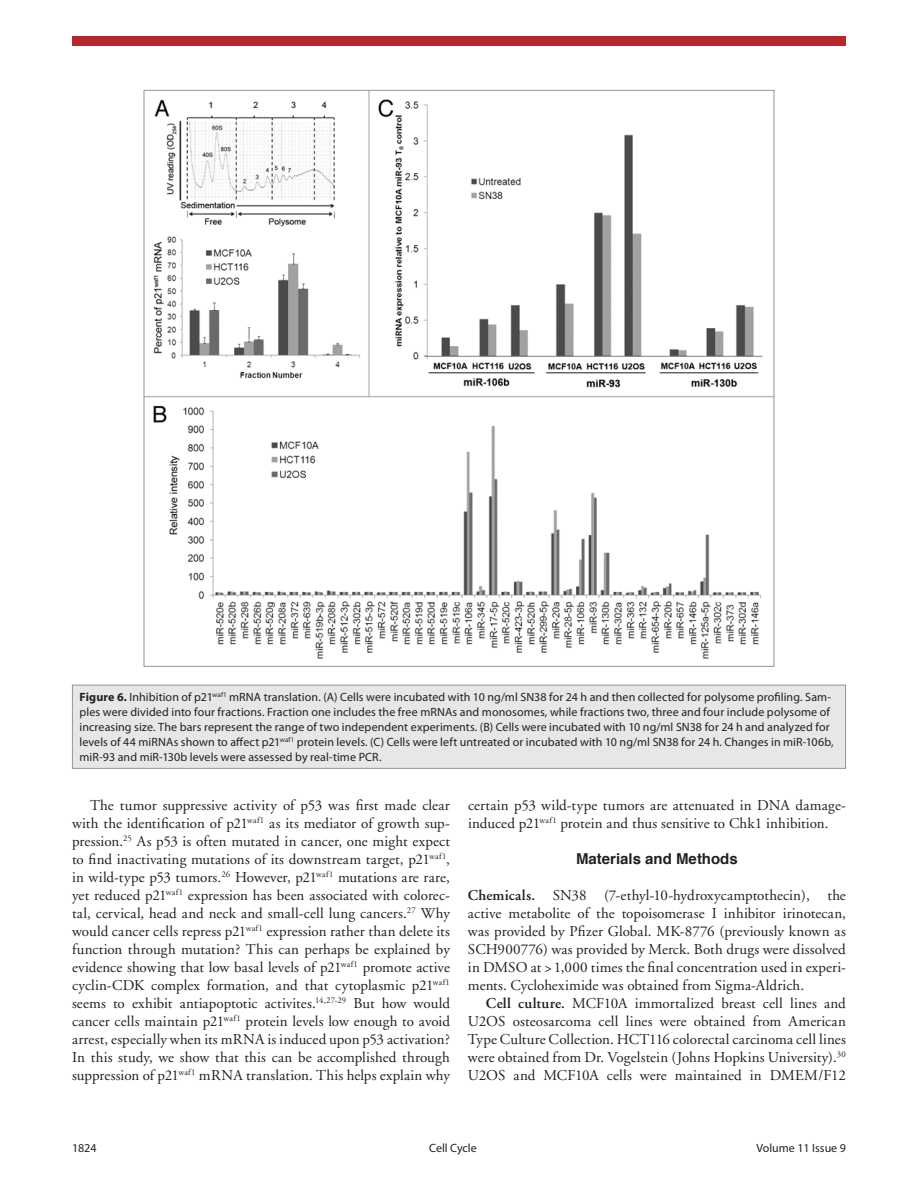
<style>
.page{position:relative;width:918px;height:1188px;background:#fff}
.page>*{position:absolute;margin:0;border:0;box-sizing:border-box;transform-origin:0 0}
.t1{font:15px/18px "Adobe Garamond";letter-spacing:.005em;color:#231f20;text-align:justify}
.t2{font:700 15px "Helvetica";color:#231f20}
.t3{font:12px/15px "Myriad Pro";letter-spacing:.005em;color:#231f20}
.s1{font-weight:700}
.s2{font-weight:600}
</style>
<div class="page">
<div style="left:72px;top:36px;width:774px;height:10px;background:#b7262b"></div>
<div style="left:72px;top:685px;width:774px;height:83px;background:#e6e7e9"></div>
<div style="left:72px;top:685px;width:774px;height:84px;border:1px solid #939598"></div>
<img style="left:146px;top:92px;width:626px;height:567px">
<p class="t3" style="left:80px;top:690px;width:756px"><span class="s1">Figure 6.</span> Inhibition of p21<sup>waf1</sup> mRNA translation. (A) Cells were incubated with 10 ng/ml SN38 for 24 h and then collected for polysome profiling. Sam&shy;ples were divided into four fractions. Fraction one includes the free mRNAs and monosomes, while fractions two, three and four include polysome of increasing size. The bars represent the range of two independent experiments. (B) Cells were incubated with 10 ng/ml SN38 for 24 h and analyzed for levels of 44 miRNAs shown to affect p21<sup>waf1</sup> protein levels. (C) Cells were left untreated or incubated with 10 ng/ml SN38 for 24 h. Changes in miR-106b, miR-93 and miR-130b levels were assessed by real-time PCR.</p>
<p class="t1" style="left:72px;top:797px;width:380px;text-indent:18px">The tumor suppressive activity of p53 was first made clear with the identification of p21<sup>waf1</sup> as its mediator of growth sup&shy;pression.<sup>25</sup> As p53 is often mutated in cancer, one might expect to find inactivating mutations of its downstream target, p21<sup>waf1</sup>, in wild-type p53 tumors.<sup>26</sup> However, p21<sup>waf1</sup> mutations are rare, yet reduced p21<sup>waf1</sup> expression has been associated with colorec&shy;tal, cervical, head and neck and small-cell lung cancers.<sup>27</sup> Why would cancer cells repress p21<sup>waf1</sup> expression rather than delete its function through mutation? This can perhaps be explained by evidence showing that low basal levels of p21<sup>waf1</sup> promote active cyclin-CDK complex formation, and that cytoplasmic p21<sup>waf1 </sup>seems to exhibit antiapoptotic activites.<sup>14,27-29</sup> But how would cancer cells maintain p21<sup>waf1</sup> protein levels low enough to avoid arrest, especially when its mRNA is induced upon p53 activation?<br>In this study, we show that this can be accomplished through suppression of p21<sup>waf1</sup> mRNA translation. This helps explain why</p>
<p class="t1" style="left:468px;top:797px;width:379px">certain p53 wild-type tumors are attenuated in DNA damage&shy;induced p21<sup>waf1</sup> protein and thus sensitive to Chk1 inhibition.</p>
<p class="t2" style="left:576px;top:847px;width:163px">Materials and Methods</p>
<p class="t1" style="left:468px;top:887px;width:379px"><span class="s2">Chemicals.</span> SN38 (7-ethyl-10-hydroxycamptothecin), the active metabolite of the topoisomerase I inhibitor irinotecan, was provided by Pfizer Global. MK-8776 (previously known as SCH900776) was provided by Merck. Both drugs were dissolved in DMSO at &gt;1,000 times the final concentration used in experi&shy;ments. Cycloheximide was obtained from Sigma-Aldrich.</p>
<p class="t1" style="left:468px;top:995px;width:380px;text-indent:18px"><span class="s2">Cell culture.</span> MCF10A immortalized breast cell lines and U2OS osteosarcoma cell lines were obtained from American Type Culture Collection. HCT116 colorectal carcinoma cell lines were obtained from Dr. Vogelstein (Johns Hopkins University).<sup>30<br></sup>U2OS and MCF10A cells were maintained in DMEM/F12</p>
<p class="t3" style="left:72px;top:1140px;width:26px">1824</p>
<p class="t3" style="left:429px;top:1140px;width:49px">Cell Cycle</p>
<p class="t3" style="left:757px;top:1140px;width:91px">Volume 11 Issue 9</p>
</div>
